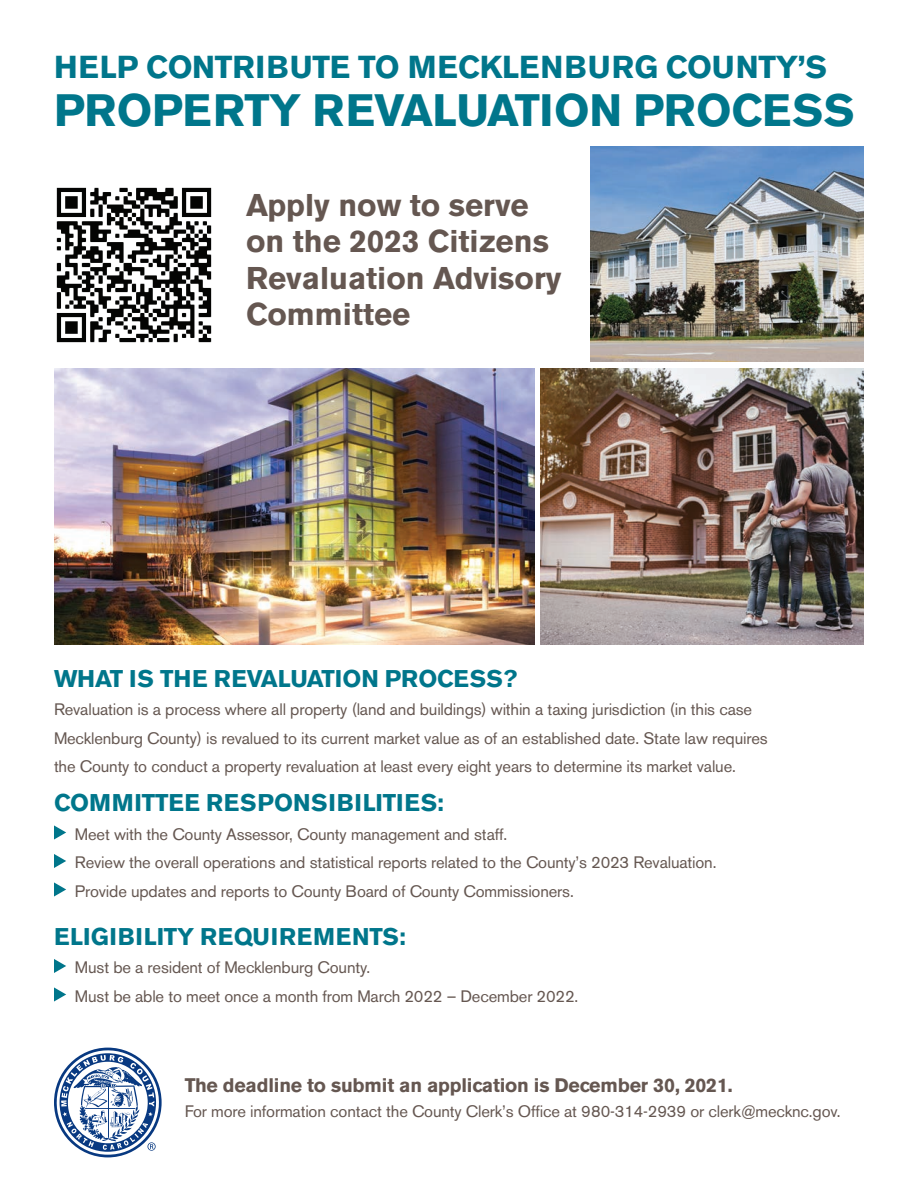
<style>
.page{position:relative;width:918px;height:1188px;background:#fff}
.page>*{position:absolute;margin:0;border:0;box-sizing:border-box;transform-origin:0 0}
.t1{font:700 45px "Akzidenz Grotesk BE";letter-spacing:-.01em;color:#00768b}
.t2{font:700 31.5px "Akzidenz Grotesk BE";color:#00768b}
.t3{font:700 31.2px/36.2px "Akzidenz Grotesk BE";color:#655751}
.t4{font:700 24px "Akzidenz Grotesk BE";letter-spacing:.03em;color:#00768b}
.t5{font:700 24px "Akzidenz Grotesk BE";letter-spacing:-.01em;color:#00768b}
.t6{font:700 19.5px "Akzidenz Grotesk BE";letter-spacing:-.01em;color:#655751}
.t7{font:16.5px/28.5px "Akzidenz Grotesk BE";letter-spacing:-.01em;color:#655751}
</style>
<div class="page">
<img style="left:55px;top:368px;width:479px;height:277px">
<svg style="left:54px;top:1047px;width:108px;height:110px"></svg>
<svg style="left:54px;top:825px;width:12px;height:15px"></svg>
<svg style="left:54px;top:854px;width:12px;height:14px"></svg>
<svg style="left:54px;top:882px;width:12px;height:15px"></svg>
<svg style="left:54px;top:959px;width:12px;height:14px"></svg>
<svg style="left:54px;top:987px;width:12px;height:15px"></svg>
<img style="left:591px;top:147px;width:273px;height:215px">
<img style="left:541px;top:368px;width:323px;height:277px">
<img style="left:56px;top:187px;width:156px;height:156px">
<p class="t2" style="left:54px;top:48px;width:775px">HELP CONTRIBUTE TO MECKLENBURG COUNTY’S</p>
<p class="t1" style="left:54px;top:84px;width:802px">PROPERTY REVALUATION PROCESS</p>
<p class="t3" style="left:246px;top:188px;width:304px">Apply now to serve on the 2023 Citizens</p>
<p class="t3" style="left:246px;top:260px;width:317px">Revaluation Advisory<br>Committee</p>
<p class="t5" style="left:54px;top:664px;width:465px">WHAT IS THE REVALUATION PROCESS?</p>
<p class="t7" style="left:54px;top:695px;width:715px">Revaluation is a process where all property (land and buildings) within a taxing jurisdiction (in this case<br>Mecklenburg County) is revalued to its current market value as of an established date. State law requires the County to conduct a property revaluation at least every eight years to determine its market value.</p>
<p class="t4" style="left:54px;top:789px;width:391px">COMMITTEE RESPONSIBILITIES:</p>
<p class="t7" style="left:75px;top:820px;width:434px">Meet with the County Assessor, County management and staff.</p>
<p class="t7" style="left:75px;top:848px;width:643px">Review the overall operations and statistical reports related to the County’s 2023 Revaluation.</p>
<p class="t7" style="left:75px;top:877px;width:500px">Provide updates and reports to County Board of County Commissioners.</p>
<p class="t4" style="left:54px;top:922px;width:353px">ELIGIBILITY REQUIREMENTS:</p>
<p class="t7" style="left:75px;top:953px;width:297px">Must be a resident of Mecklenburg County.</p>
<p class="t7" style="left:75px;top:982px;width:505px">Must be able to meet once a month from March 2022 – December 2022.</p>
<p class="t6" style="left:185px;top:1074px;width:550px">The deadline to submit an application is December 30, 2021.</p>
<p class="t7" style="left:185px;top:1097px;width:657px">For more information contact the County Clerk’s Office at 980-314-2939 or clerk@mecknc.gov.</p>
</div>
